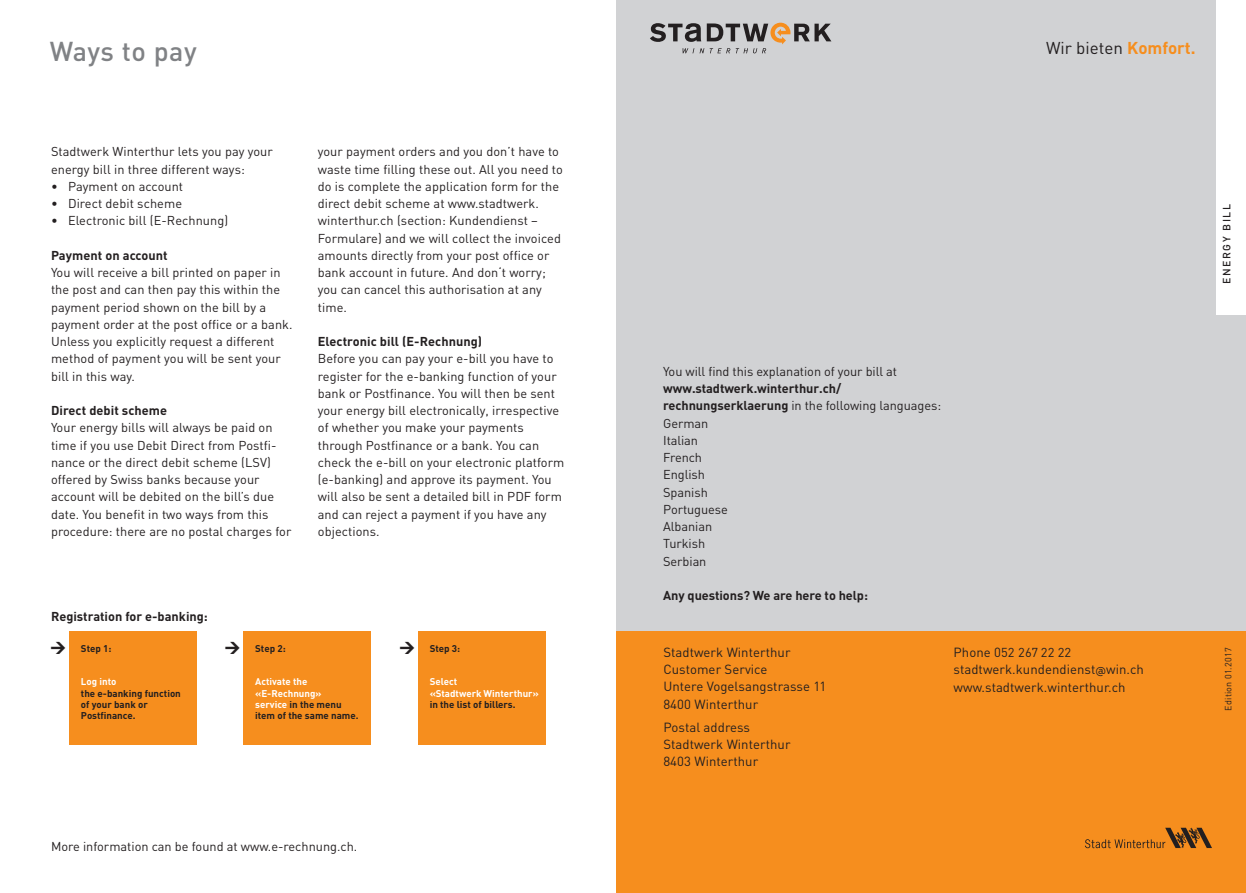
<style>
.page{position:relative;width:1246px;height:893px;background:#fff}
.page>*{position:absolute;margin:0;border:0;box-sizing:border-box;transform-origin:0 0}
.t1{font:500 27px "DIN";letter-spacing:.015em;color:#808285}
.t2{font:16.95px "DIN";color:#231f20}
.t3{font:13.2px/17.2px "DIN";letter-spacing:.005em;color:#231f20}
.t4{font:12.9px "DIN";letter-spacing:.005em;color:#231f20}
.t5{font:12.75px/17.2px "DIN";letter-spacing:.005em;color:#231f20}
.t6{font:700 12.75px "DIN";color:#231f20}
.t7{font:500 10.5px "DIN";letter-spacing:.15em;color:#231f20}
.t8{font:700 9.75px/11.2px "DIN";color:#fff}
.t9{font:700 9.75px/11.2px "DIN";color:#231f20}
.t10{font:9px "DIN";letter-spacing:.03em;color:#231f20}
.s1{color:#231f20}
.s2{font-weight:700;color:#f68e1e}
.s3{font-weight:700}
.s4{font-size:13.2px}
</style>
<div class="page">
<div style="left:617px;top:0;width:629px;height:639px;background:#d1d2d4"></div>
<div style="left:617px;top:631px;width:629px;height:262px;background:#f68e1e"></div>
<svg style="left:650px;top:23px;width:181px;height:30px"></svg>
<div style="left:1216px;top:0;width:30px;height:315px;background:#fff"></div>
<svg style="left:1085px;top:828px;width:127px;height:20px"></svg>
<div style="left:418px;top:631px;width:127px;height:114px;background:#f68e1e"></div>
<div style="left:243px;top:631px;width:128px;height:114px;background:#f68e1e"></div>
<div style="left:69px;top:631px;width:128px;height:114px;background:#f68e1e"></div>
<h1 class="t1" style="left:50px;top:33px;width:148px">Ways to pay</h1>
<p class="t5" style="left:51px;top:143px;width:223px">Stadtwerk Winterthur lets you pay your energy bill in three different ways:</p>
<p class="t5" style="left:51px;top:178px;width:134px">• Payment on account</p>
<p class="t5" style="left:51px;top:195px;width:133px">• Direct debit scheme</p>
<p class="t5" style="left:51px;top:212px;width:179px">• Electronic bill (E-Rechnung)</p>
<p class="t6" style="left:51px;top:247px;width:118px">Payment on account</p>
<p class="t5" style="left:51px;top:264px;width:243px">You will receive a bill printed on paper in the post and can then pay this within the payment period shown on the bill by a payment order at the post office or a bank.<br>Unless you explicitly request a different method of payment you will be sent your bill in this way.</p>
<p class="t6" style="left:51px;top:402px;width:118px">Direct debit scheme</p>
<p class="t5" style="left:51px;top:419px;width:242px">Your energy bills will always be paid on time if you use Debit Direct from Postfi&shy;nance or the direct debit scheme (LSV) offered by Swiss banks because your account will be debited on the bill’s due date. You benefit in two ways from this procedure: there are no postal charges for</p>
<p class="t5" style="left:318px;top:143px;width:246px">your payment orders and you don’t have to waste time filling these out. All you need to do is complete the application form for the direct debit scheme at www.stadtwerk. winterthur.ch (section: Kundendienst – Formulare) and we will collect the invoiced amounts directly from your post office or bank account in future. And don‘t worry; you can cancel this authorisation at any time.</p>
<p class="t6" style="left:318px;top:333px;width:166px">Electronic bill (E-Rechnung)</p>
<p class="t5" style="left:318px;top:350px;width:248px">Before you can pay your e-bill you have to register for the e-banking function of your bank or Postfinance. You will then be sent your energy bill electronically, irrespective of whether you make your payments through Postfinance or a bank. You can check the e-bill on your electronic platform (e-banking) and approve its payment. You will also be sent a detailed bill in PDF form and can reject a payment if you have any objections.</p>
<p class="t6" style="left:51px;top:607px;width:158px">Registration for e-banking:</p>
<p class="t9" style="left:81px;top:642px;width:32px">Step 1:</p>
<p class="t8" style="left:81px;top:676px;width:37px">Log into</p>
<p class="t9" style="left:81px;top:687px;width:101px">the e-banking function of your bank or<br>Postfinance.</p>
<p class="t9" style="left:255px;top:642px;width:32px">Step 2:</p>
<p class="t8" style="left:255px;top:676px;width:105px">Activate the «E-Rechnung»<br>service <span class="s1">in the menu item of the same name.</span></p>
<p class="t5" style="left:51px;top:837px;width:308px">More information can be found at www.e-rechnung.ch.</p>
<p class="t9" style="left:430px;top:642px;width:32px">Step 3:</p>
<p class="t8" style="left:430px;top:676px;width:111px">Select<br>«Stadtwerk Winterthur»</p>
<p class="t9" style="left:430px;top:698px;width:87px">in the list of billers.</p>
<h2 class="t2" style="left:1046px;top:38px;width:151px">Wir bieten <span class="s2">Komfort.</span></h2>
<p class="t5" style="left:663px;top:363px;width:235px">You will find this explanation of your bill at</p>
<p class="t5" style="left:663px;top:380px;width:279px"><span class="s3">www.stadtwerk.winterthur.ch/ rechnungserklaerung</span> in the following languages:<br>German<br>Italian<br>French<br>English<br>Spanish<br>Portuguese<br>Albanian<br>Turkish<br>Serbian</p>
<p class="t6" style="left:663px;top:587px;width:206px">Any questions? We are here to help:</p>
<p class="t3" style="left:663px;top:644px;width:164px">Stadtwerk Winterthur<br>Customer Service<br>Untere Vogelsangstrasse 11<br>8400 Winterthur</p>
<p class="t3" style="left:663px;top:719px;width:129px">Postal address<br>Stadtwerk Winterthur<br>8403 Winterthur</p>
<p class="t4" style="left:954px;top:645px;width:119px"><span class="s4">Phone 0</span>52 267 22 22</p>
<p class="t3" style="left:954px;top:661px;width:192px">stadtwerk.kundendienst<sub>@</sub>win.ch www.stadtwerk.winterthur.ch</p>
<p class="t7" style="left:1220px;top:284px;width:81px;rotate:-90deg">ENERGY BILL</p>
<p class="t10" style="left:1223px;top:711px;width:65px;rotate:-90deg">Edition 01.2017</p>
</div>
